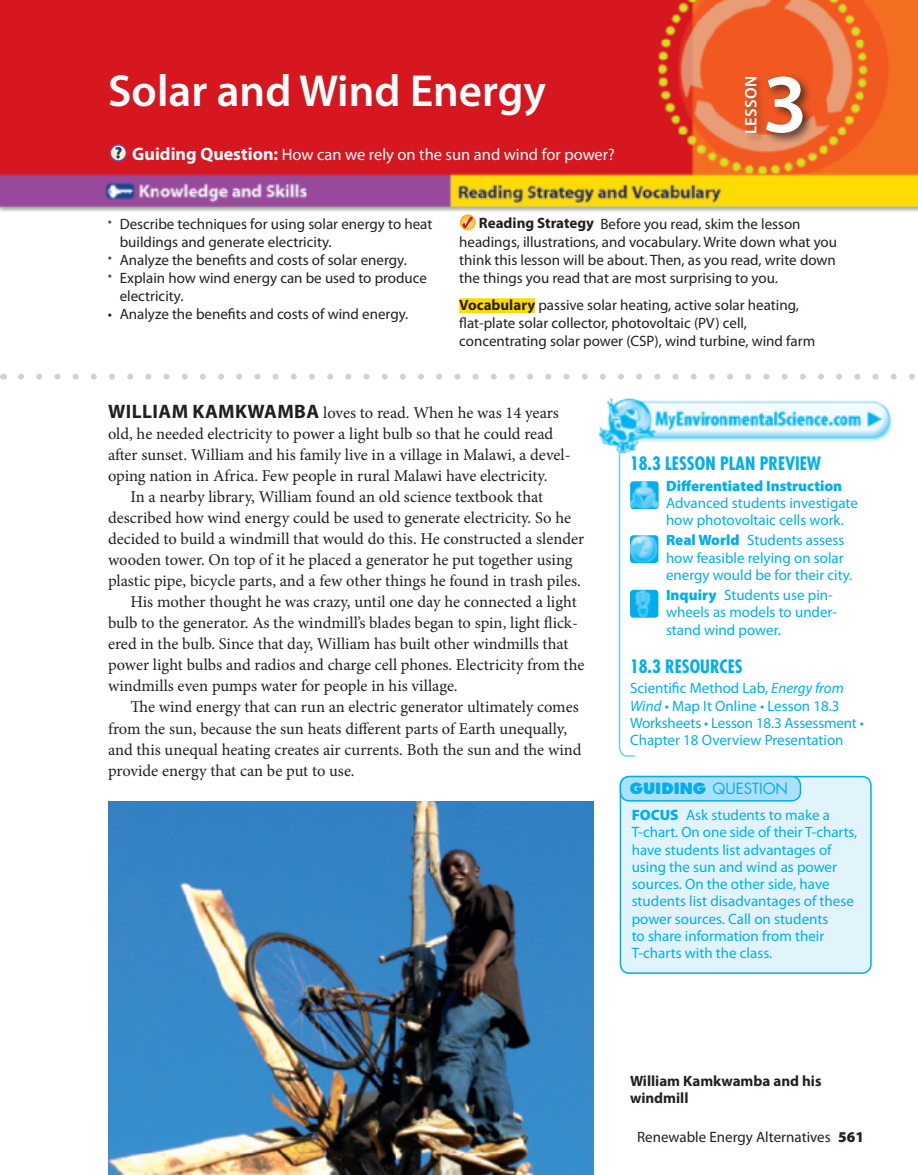
<style>
.page{position:relative;width:918px;height:1175px;background:#fff}
.page>*{position:absolute;margin:0;border:0;box-sizing:border-box;transform-origin:0 0}
.t1{font:600 84px "Myriad Pro";color:#fff}
.t2{font:600 45px "Myriad Pro";color:#fff}
.t3{font:700 condensed 18px "Futura Std";color:#00aeef}
.t4{font:16.5px "Minion Pro";color:#231f20}
.t5{font:16.5px "Myriad Pro";color:#fff}
.t6{font:600 16.5px "Myriad Pro";letter-spacing:.02em;color:#fff}
.t7{font:15px/18px "Myriad Pro";color:#231f20}
.t8{font:15px/17.2px "Myriad Pro";color:#00aeef}
.t9{font:700 15px/16.5px "Myriad Pro";color:#231f20}
.t10{font:15px "Futura Std";color:#00aeef}
.s1{font-weight:700;font-size:18px}
.s2{font-weight:700}
.s3{font-family:"Myriad Pro";font-weight:700;font-size:19.5px}
.s4{font-weight:900}
.s5{font-style:italic}
.s6{font-weight:800}
</style>
<div class="page">
<img style="left:0;top:0;width:918px;height:231px">
<img style="left:109px;top:802px;width:485px;height:372px">
<svg style="left:21px;top:374px;width:894px;height:6px"></svg>
<div style="left:744px;top:77px;width:22px;height:66px;background:#231f20;opacity:.35"></div>
<div style="left:762px;top:73px;width:52px;height:72px;background:#231f20;opacity:.75"></div>
<div style="left:459px;top:298px;width:76px;height:15px;background:#ffdc01"></div>
<svg style="left:459px;top:214px;width:17px;height:17px"></svg>
<div style="left:459px;top:213px;width:18px;height:18px;border:1px solid #fff;border-radius:50%"></div>
<svg style="left:462px;top:216px;width:11px;height:12px"></svg>
<div style="left:110px;top:145px;width:16px;height:16px;background:#feefbc;border-radius:50%"></div>
<div style="left:110px;top:144px;width:17px;height:18px;border:2px solid #8f3e97;border-radius:50%"></div>
<svg style="left:115px;top:147px;width:7px;height:12px"></svg>
<img style="left:637px;top:535px;width:21px;height:28px">
<img style="left:637px;top:590px;width:21px;height:27px">
<svg style="left:618px;top:464px;width:19px;height:293px"></svg>
<img style="left:598px;top:398px;width:294px;height:66px">
<div style="left:620px;top:776px;width:251px;height:197px;background:#e1f4fc;border-radius:9px"></div>
<div style="left:620px;top:776px;width:252px;height:198px;border:2px solid #00aeef;border-radius:9px"></div>
<div style="left:620px;top:776px;width:180px;height:25px;background:#aae0f9;border-radius:9px"></div>
<div style="left:620px;top:776px;width:181px;height:25px;border:2px solid #00aeef;border-radius:9px"></div>
<svg style="left:630px;top:481px;width:29px;height:28px"></svg>
<img style="left:630px;top:482px;width:28px;height:28px">
<p class="t2" style="left:108px;top:62px;width:440px">Solar and Wind Energy</p>
<p class="t5" style="left:132px;top:144px;width:484px"><span class="s1">Guiding Question:</span> How can we rely on the sun and wind for power?</p>
<p class="t6" style="left:740px;top:134px;width:60px;rotate:-90deg">LESSON</p>
<p class="t1" style="left:763px;top:50px;width:47px">3</p>
<p class="t7" style="left:120px;top:214px;width:314px;text-indent:-12px"><sup>•</sup> Describe techniques for using solar energy to heat buildings and generate electricity.</p>
<p class="t7" style="left:108px;top:250px;width:300px"><sup>•</sup> Analyze the benefits and costs of solar energy.</p>
<p class="t7" style="left:120px;top:268px;width:309px;text-indent:-12px"><sup>•</sup> Explain how wind energy can be used to produce electricity.</p>
<p class="t7" style="left:108px;top:304px;width:302px">• Analyze the benefits and costs of wind energy.</p>
<p class="t7" style="left:459px;top:215px;width:379px;text-indent:20px"><span class="s2">Reading Strategy</span> Before you read, skim the lesson headings, illustrations, and vocabulary. Write down what you think this lesson will be about. Then, as you read, write down the things you read that are most surprising to you.</p>
<p class="t7" style="left:459px;top:296px;width:358px"><span class="s2">Vocabulary</span> passive solar heating, active solar heating, flat-plate solar collector, photovoltaic (PV) cell, concentrating solar power (CSP), wind turbine, wind farm</p>
<p class="t4" style="left:108px;top:402px;width:452px"><span class="s3">WILLIAM KAMKWAMBA</span> loves to read. When he was 14 years</p>
<p class="t4" style="left:108px;top:423px;width:447px">old, he needed electricity to power a light bulb so that he could read</p>
<p class="t4" style="left:108px;top:444px;width:464px">after sunset. William and his family live in a village in Malawi, a devel-</p>
<p class="t4" style="left:108px;top:465px;width:441px">oping nation in Africa. Few people in rural Malawi have electricity.</p>
<p class="t4" style="left:131px;top:486px;width:414px">In a nearby library, William found an old science textbook that</p>
<p class="t4" style="left:108px;top:507px;width:465px">described how wind energy could be used to generate electricity. So he</p>
<p class="t4" style="left:108px;top:528px;width:478px">decided to build a windmill that would do this. He constructed a slender</p>
<p class="t4" style="left:108px;top:549px;width:466px">wooden tower. On top of it he placed a generator he put together using</p>
<p class="t4" style="left:108px;top:570px;width:474px">plastic pipe, bicycle parts, and a few other things he found in trash piles.</p>
<p class="t4" style="left:131px;top:591px;width:448px">His mother thought he was crazy, until one day he connected a light</p>
<p class="t4" style="left:108px;top:612px;width:472px">bulb to the generator. As the windmill’s blades began to spin, light flick-</p>
<p class="t4" style="left:108px;top:633px;width:462px">ered in the bulb. Since that day, William has built other windmills that</p>
<p class="t4" style="left:108px;top:654px;width:478px">power light bulbs and radios and charge cell phones. Electricity from the</p>
<p class="t4" style="left:108px;top:675px;width:351px">windmills even pumps water for people in his village.</p>
<p class="t4" style="left:131px;top:696px;width:450px">The wind energy that can run an electric generator ultimately comes</p>
<p class="t4" style="left:108px;top:717px;width:461px">from the sun, because the sun heats different parts of Earth unequally,</p>
<p class="t4" style="left:108px;top:738px;width:475px">and this unequal heating creates air currents. Both the sun and the wind</p>
<p class="t4" style="left:108px;top:759px;width:248px">provide energy that can be put to use.</p>
<p class="t3" style="left:630px;top:452px;width:193px">18.3 LESSON PLAN PREVIEW</p>
<p class="t8" style="left:666px;top:477px;width:194px"><span class="s4">Differentiated Instruction<br></span>Advanced students investigate how photovoltaic cells work.</p>
<p class="t8" style="left:666px;top:531px;width:188px"><span class="s4">Real World</span> Students assess how feasible relying on solar energy would be for their city.</p>
<p class="t8" style="left:666px;top:586px;width:173px"><span class="s4">Inquiry</span> Students use pin&shy;wheels as models to under&shy;stand wind power.</p>
<p class="t3" style="left:630px;top:655px;width:114px">18.3 RESOURCES</p>
<p class="t8" style="left:630px;top:679px;width:236px">Scientific Method Lab, <span class="s5">Energy from Wind</span> • Map It Online • Lesson 18.3<br>Worksheets • Lesson 18.3 Assessment • Chapter 18 Overview Presentation</p>
<p class="t10" style="left:630px;top:779px;width:160px"><span class="s6">GUIDING</span> QUESTION</p>
<p class="t8" style="left:632px;top:806px;width:227px"><span class="s4">FOCUS</span> Ask students to make a<br>T-chart. On one side of their T-charts, have students list advantages of using the sun and wind as power sources. On the other side, have students list disadvantages of these power sources. Call on students<br>to share information from their<br>T-charts with the class.</p>
<p class="t9" style="left:630px;top:1072px;width:193px">William Kamkwamba and his windmill</p>
<p class="t7" style="left:637px;top:1127px;width:228px">Renewable Energy Alternatives <span class="s4">561</span></p>
</div>
